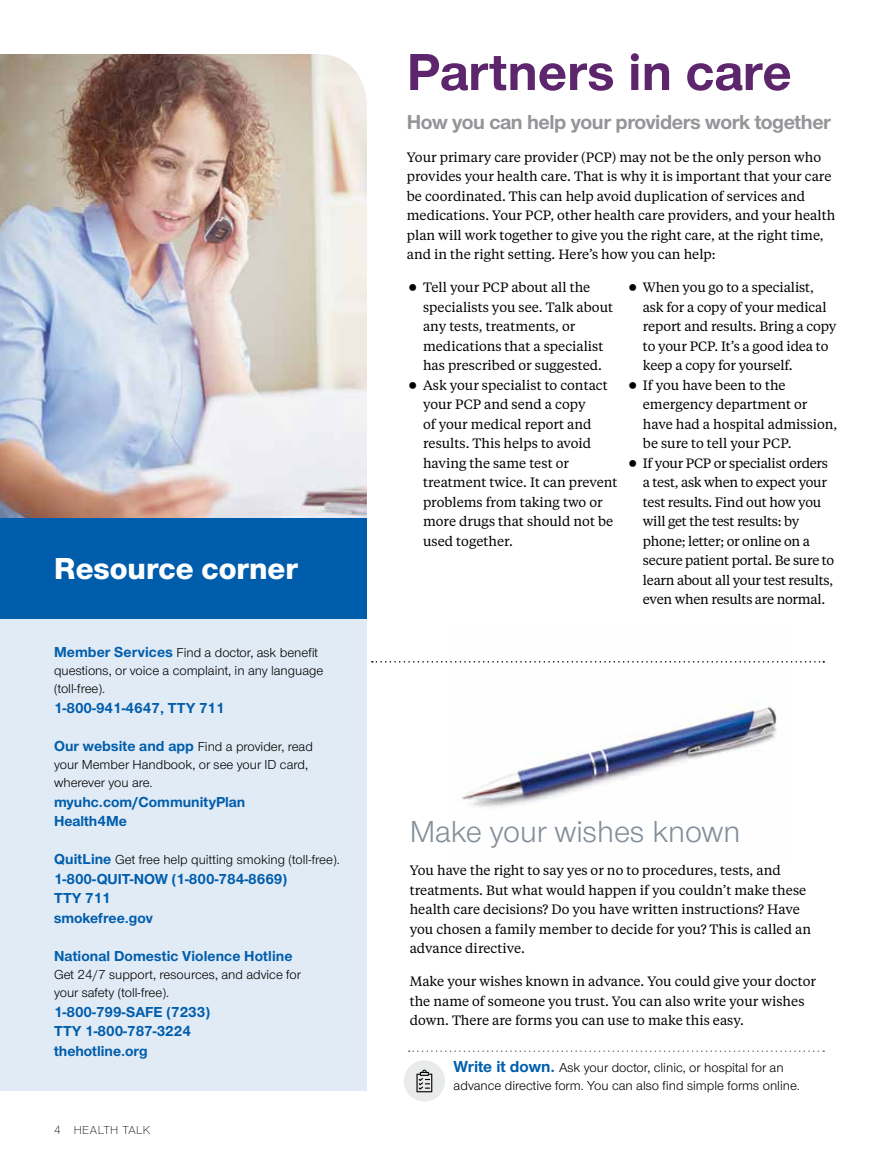
<style>
.page{position:relative;width:878px;height:1161px;background:#fff}
.page>*{position:absolute;margin:0;border:0;box-sizing:border-box;transform-origin:0 0}
.t1{font:700 54px "UHC Sans";color:#5d266c}
.t2{font:31.5px "UHC Sans";color:#838e98}
.t3{font:800 31.5px "UHC Sans";color:#fff}
.t4{font:700 21px "UHC Sans";letter-spacing:-.02em;color:#939598}
.t5{font:700 15px/19.5px "UHC Sans";color:#005dac}
.t6{font:13.5px/19.5px "UHC Serif Text";color:#000}
.t7{font:13.5px/18px "UHC Sans";color:#000}
.t8{font:300 12px "UHC Sans";letter-spacing:.04em;color:#000}
.s1{font-weight:700;font-size:15px;color:#005dac}
.s2{font-weight:700;font-size:16.5px;color:#005dac}
</style>
<div class="page">
<img style="left:461px;top:701px;width:316px;height:106px">
<div style="left:0;top:133px;width:367px;height:958px;background:#e1ebf5"></div>
<img style="left:0;top:54px;width:367px;height:464px">
<div style="left:0;top:518px;width:367px;height:101px;background:#005dac"></div>
<svg style="left:372px;top:661px;width:452px;height:2px"></svg>
<svg style="left:408px;top:1050px;width:416px;height:2px"></svg>
<div style="left:404px;top:1060px;width:41px;height:42px;background:#e9eaea;border-radius:50%"></div>
<svg style="left:416px;top:1070px;width:16px;height:22px"></svg>
<h2 class="t3" style="left:54px;top:546px;width:245px">Resource corner</h2>
<p class="t7" style="left:54px;top:644px;width:271px"><span class="s1">Member Services</span> Find a doctor, ask benefit questions, or voice a complaint, in any language (toll-free).</p>
<p class="t5" style="left:54px;top:698px;width:172px">1-800-941-4647, TTY 711</p>
<p class="t7" style="left:54px;top:737px;width:260px"><span class="s1">Our website and app</span> Find a provider, read your Member Handbook, or see your ID card, wherever you are.</p>
<p class="t5" style="left:54px;top:791px;width:193px">myuhc.com/CommunityPlan<br>Health4Me</p>
<p class="t7" style="left:54px;top:851px;width:287px"><span class="s1">QuitLine</span> Get free help quitting smoking (toll-free).</p>
<p class="t5" style="left:54px;top:869px;width:235px">1-800-QUIT-NOW (1-800-784-8669)<br>TTY 711<br>smokefree.gov</p>
<p class="t5" style="left:54px;top:946px;width:240px">National Domestic Violence Hotline</p>
<p class="t7" style="left:54px;top:965px;width:248px">Get 24/7 support, resources, and advice for your safety (toll-free).</p>
<p class="t5" style="left:54px;top:1001px;width:158px">1-800-799-SAFE (7233)<br>TTY 1-800-787-3224 thehotline.org</p>
<p class="t8" style="left:54px;top:1122px;width:98px">4 HEALTH TALK</p>
<h1 class="t1" style="left:407px;top:36px;width:386px">Partners in care</h1>
<h3 class="t4" style="left:407px;top:108px;width:426px">How you can help your providers work together</h3>
<p class="t6" style="left:407px;top:147px;width:430px">Your primary care provider (PCP) may not be the only person who provides your health care. That is why it is important that your care be coordinated. This can help avoid duplication of services and medications. Your PCP, other health care providers, and your health plan will work together to give you the right care, at the right time, and in the right setting. Here’s how you can help:</p>
<p class="t6" style="left:423px;top:277px;width:196px">Tell your PCP about all the specialists you see. Talk about any tests, treatments, or medications that a specialist has prescribed or suggested.<br>Ask your specialist to contact your PCP and send a copy<br>of your medical report and results. This helps to avoid having the same test or treatment twice. It can prevent problems from taking two or more drugs that should not be used together.</p>
<p class="t6" style="left:643px;top:277px;width:196px">When you go to a specialist, ask for a copy of your medical report and results. Bring a copy to your PCP. It’s a good idea to keep a copy for yourself.<br>If you have been to the emergency department or have had a hospital admission, be sure to tell your PCP.<br>If your PCP or specialist orders a test, ask when to expect your test results. Find out how you will get the test results: by phone; letter; or online on a secure patient portal. Be sure to learn about all your test results, even when results are normal.</p>
<h2 class="t2" style="left:410px;top:811px;width:332px">Make your wishes known</h2>
<p class="t6" style="left:410px;top:860px;width:403px">You have the right to say yes or no to procedures, tests, and treatments. But what would happen if you couldn’t make these health care decisions? Do you have written instructions? Have you chosen a family member to decide for you? This is called an advance directive.</p>
<p class="t6" style="left:410px;top:971px;width:408px">Make your wishes known in advance. You could give your doctor the name of someone you trust. You can also write your wishes down. There are forms you can use to make this easy.</p>
<p class="t7" style="left:453px;top:1058px;width:348px"><span class="s2">Write it down.</span> Ask your doctor, clinic, or hospital for an advance directive form. You can also find simple forms online.</p>
</div>
